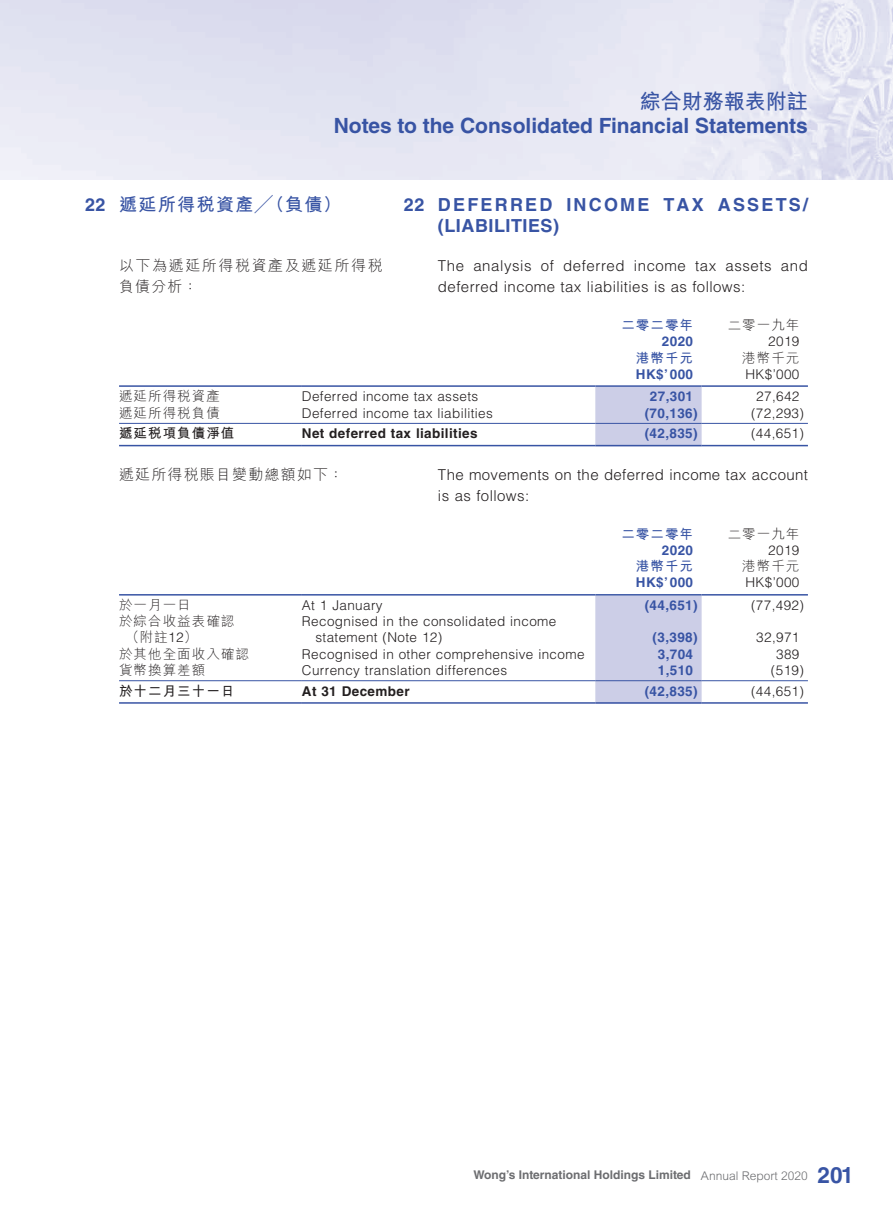
<style>
.page{position:relative;width:893px;height:1212px;background:#fff}
.page>*{position:absolute;margin:0;border:0;box-sizing:border-box;transform-origin:0 0}
.t1{font:700 21px "Helvetica LT Std";color:#3854a4}
.t2{font:700 21px "M Hei HK";color:#3854a4}
._01_H1_E{font:700 18px/21px "Helvetica LT Std";letter-spacing:.125em;color:#3854a4}
._001_H1_C{font:700 18px "M Hei HK";letter-spacing:.08em;color:#3854a4}
._00_txt_E{font:300 15px/21px "Helvetica LT Std";letter-spacing:.03em;color:#231f20}
._000_txt_C{font:300 15px/21px "M Hei HK";letter-spacing:.09em;color:#231f20}
._50_Table_txt{font:300 13.5px/16.2px "Helvetica LT Std";letter-spacing:.03em;color:#231f20}
._50_Table_txt-2{font:700 13.5px "Helvetica LT Std";letter-spacing:.03em;color:#3854a4}
._50_Table_txt-3{font:300 13.5px/16.2px "M Hei HK";letter-spacing:.08em;color:#231f20}
._50_Table_txt-4{font:700 13.5px "Helvetica LT Std";letter-spacing:.03em;color:#231f20}
._50_Table_txt-5{font:700 13.5px "M Hei HK";letter-spacing:.08em;color:#3854a4}
._50_Table_txt-6{font:700 13.5px "M Hei HK";letter-spacing:.08em;color:#231f20}
.t3{font:700 12px "Helvetica LT Std";color:#6c6d70}
.s1{font-family:"Helvetica LT Std"}
.s2{font-family:"M Hei HK";font-weight:300}
.s3{font-size:22.5px;color:#3854a4}
</style>
<div class="page">
<img style="left:0;top:0;width:893px;height:180px">
<div style="left:595px;top:387px;width:107px;height:58px;background:#cccee7"></div>
<hr style="left:119px;top:385px;width:183px;height:2px;background:#3854a4">
<hr style="left:302px;top:385px;width:293px;height:2px;background:#3854a4">
<hr style="left:595px;top:385px;width:107px;height:2px;background:#3854a4">
<hr style="left:702px;top:385px;width:106px;height:2px;background:#3854a4">
<hr style="left:119px;top:423px;width:183px;height:1px;background:#3854a4">
<hr style="left:302px;top:423px;width:293px;height:1px;background:#3854a4">
<hr style="left:595px;top:423px;width:107px;height:1px;background:#3854a4">
<hr style="left:702px;top:423px;width:106px;height:1px;background:#3854a4">
<hr style="left:119px;top:445px;width:183px;height:1px;background:#3854a4">
<hr style="left:302px;top:445px;width:293px;height:1px;background:#3854a4">
<hr style="left:595px;top:445px;width:107px;height:1px;background:#3854a4">
<hr style="left:702px;top:445px;width:106px;height:1px;background:#3854a4">
<div style="left:595px;top:595px;width:107px;height:107px;background:#cccee7"></div>
<hr style="left:119px;top:594px;width:183px;height:1px;background:#3854a4">
<hr style="left:302px;top:594px;width:293px;height:1px;background:#3854a4">
<hr style="left:595px;top:594px;width:107px;height:1px;background:#3854a4">
<hr style="left:702px;top:594px;width:106px;height:1px;background:#3854a4">
<hr style="left:119px;top:680px;width:183px;height:1px;background:#3854a4">
<hr style="left:302px;top:680px;width:293px;height:1px;background:#3854a4">
<hr style="left:595px;top:680px;width:107px;height:1px;background:#3854a4">
<hr style="left:702px;top:680px;width:106px;height:1px;background:#3854a4">
<hr style="left:119px;top:702px;width:183px;height:2px;background:#3854a4">
<hr style="left:302px;top:702px;width:293px;height:2px;background:#3854a4">
<hr style="left:595px;top:702px;width:107px;height:2px;background:#3854a4">
<hr style="left:702px;top:702px;width:106px;height:2px;background:#3854a4">
<h1 class="t2" style="left:640px;top:86px;width:169px">綜合財務報表附註</h1>
<h1 class="t1" style="left:334px;top:113px;width:476px">Notes to the Consolidated Financial Statements</h1>
<p class="_001_H1_C" style="left:85px;top:191px;width:258px"><span class="s1">22</span> 遞延所得稅資產╱（負債）</p>
<p class="_000_txt_C" style="left:119px;top:255px;width:265px">以下為遞延所得稅資產及遞延所得稅負債分析：</p>
<p class="_01_H1_E" style="left:438px;top:193px;width:372px;text-indent:-34px">22 DEFERRED INCOME TAX ASSETS/ (LIABILITIES)</p>
<p class="_00_txt_E" style="left:438px;top:255px;width:371px">The analysis of deferred income tax assets and deferred income tax liabilities is as follows:</p>
<p class="_50_Table_txt-5" style="left:621px;top:315px;width:73px">二零二零年</p>
<p class="_50_Table_txt-3" style="left:728px;top:317px;width:73px">二零一九年</p>
<p class="_50_Table_txt-2" style="left:662px;top:333px;width:33px">2020</p>
<p class="_50_Table_txt" style="left:768px;top:333px;width:33px">2019</p>
<p class="_50_Table_txt-5" style="left:636px;top:348px;width:59px">港幣千元</p>
<p class="_50_Table_txt-3" style="left:742px;top:349px;width:59px">港幣千元</p>
<p class="_50_Table_txt-2" style="left:636px;top:366px;width:59px">HK$’000</p>
<p class="_50_Table_txt" style="left:745px;top:366px;width:56px">HK$’000</p>
<p class="_50_Table_txt-3" style="left:119px;top:388px;width:102px">遞延所得稅資產</p>
<p class="_50_Table_txt" style="left:302px;top:388px;width:178px">Deferred income tax assets</p>
<p class="_50_Table_txt-2" style="left:650px;top:388px;width:45px">27,301</p>
<p class="_50_Table_txt" style="left:756px;top:388px;width:45px">27,642</p>
<p class="_50_Table_txt-3" style="left:119px;top:404px;width:102px">遞延所得稅負債</p>
<p class="_50_Table_txt" style="left:302px;top:404px;width:193px">Deferred income tax liabilities</p>
<p class="_50_Table_txt-2" style="left:645px;top:404px;width:54px">(70,136)</p>
<p class="_50_Table_txt" style="left:751px;top:404px;width:54px">(72,293)</p>
<p class="_50_Table_txt-6" style="left:119px;top:423px;width:117px">遞延稅項負債淨值</p>
<p class="_50_Table_txt-4" style="left:302px;top:425px;width:177px">Net deferred tax liabilities</p>
<p class="_50_Table_txt-2" style="left:645px;top:425px;width:54px">(42,835)</p>
<p class="_50_Table_txt" style="left:751px;top:425px;width:54px">(44,651)</p>
<p class="_00_txt_E" style="left:438px;top:464px;width:372px">The movements on the deferred income tax account is as follows:</p>
<p class="_50_Table_txt-5" style="left:621px;top:524px;width:73px">二零二零年</p>
<p class="_50_Table_txt-3" style="left:728px;top:525px;width:73px">二零一九年</p>
<p class="_50_Table_txt-2" style="left:662px;top:542px;width:33px">2020</p>
<p class="_50_Table_txt" style="left:768px;top:542px;width:33px">2019</p>
<p class="_50_Table_txt-5" style="left:636px;top:556px;width:59px">港幣千元</p>
<p class="_50_Table_txt-3" style="left:742px;top:558px;width:59px">港幣千元</p>
<p class="_50_Table_txt-2" style="left:636px;top:574px;width:59px">HK$’000</p>
<p class="_50_Table_txt" style="left:745px;top:574px;width:56px">HK$’000</p>
<p class="_50_Table_txt-3" style="left:119px;top:596px;width:73px">於一月一日</p>
<p class="_50_Table_txt" style="left:302px;top:597px;width:82px">At 1 January</p>
<p class="_50_Table_txt-2" style="left:645px;top:597px;width:54px">(44,651)</p>
<p class="_50_Table_txt" style="left:751px;top:597px;width:54px">(77,492)</p>
<p class="_50_Table_txt-3" style="left:126px;top:613px;width:110px;text-indent:-7px">於綜合收益表確認（附註<span class="s1">12</span>）</p>
<p class="_50_Table_txt" style="left:315px;top:613px;width:242px;text-indent:-14px">Recognised in the consolidated income statement (Note 12)</p>
<p class="_000_txt_C" style="left:119px;top:464px;width:226px">遞延所得稅賬目變動總額如下：</p>
<p class="_50_Table_txt-2" style="left:653px;top:629px;width:47px">(3,398)</p>
<p class="_50_Table_txt" style="left:756px;top:629px;width:45px">32,971</p>
<p class="_50_Table_txt-3" style="left:119px;top:645px;width:131px">於其他全面收入確認</p>
<p class="_50_Table_txt" style="left:302px;top:646px;width:284px">Recognised in other comprehensive income</p>
<p class="_50_Table_txt-2" style="left:658px;top:646px;width:37px">3,704</p>
<p class="_50_Table_txt" style="left:776px;top:646px;width:25px">389</p>
<p class="_50_Table_txt-3" style="left:119px;top:661px;width:88px">貨幣換算差額</p>
<p class="_50_Table_txt" style="left:302px;top:662px;width:207px">Currency translation differences</p>
<p class="_50_Table_txt-2" style="left:658px;top:662px;width:37px">1,510</p>
<p class="_50_Table_txt" style="left:771px;top:662px;width:35px">(519)</p>
<p class="_50_Table_txt-6" style="left:119px;top:681px;width:117px">於十二月三十一日</p>
<p class="_50_Table_txt-4" style="left:302px;top:682px;width:109px">At 31 December</p>
<p class="_50_Table_txt-2" style="left:645px;top:682px;width:54px">(42,835)</p>
<p class="_50_Table_txt" style="left:751px;top:682px;width:54px">(44,651)</p>
<p class="t3" style="left:473px;top:1167px;width:382px">Wong’s International Holdings Limited <span class="s2">Annual Report 2020</span> <span class="s3">201</span></p>
</div>
